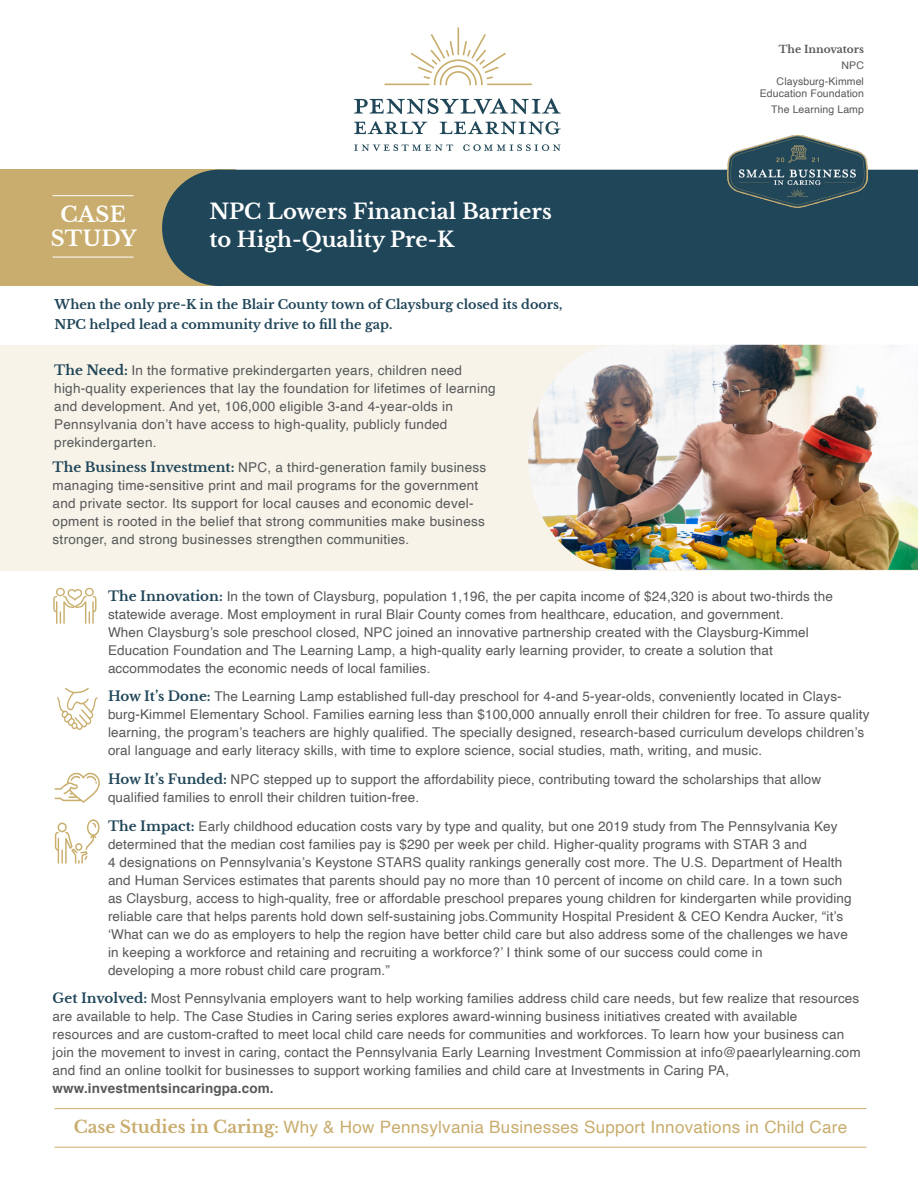
<style>
.page{position:relative;width:918px;height:1188px;background:#fff}
.page>*{position:absolute;margin:0;border:0;box-sizing:border-box;transform-origin:0 0}
.t1{font:700 21px/27.8px "Libre Baskerville";color:#fff}
.t2{font:700 21px/24px "Libre Baskerville";letter-spacing:.02em;color:#fff;text-align:center}
.t3{font:17.1px "Helvetica";letter-spacing:.015em;color:#c9ad6e}
.t4{font:13.5px/18px "Helvetica";letter-spacing:.01em;color:#57585a}
.t5{font:700 12.75px/20.2px "Libre Baskerville";color:#204659}
.t6{font:10.5px/12px "Helvetica";letter-spacing:.01em;color:#57585a;text-align:right}
.t7{font:700 10.5px "Libre Baskerville";color:#57585a}
.s1{font-family:"Libre Baskerville";font-weight:700;color:#204659}
.s2{font-weight:700}
.s3{font-family:"Libre Baskerville";font-weight:700}
.s4{font-family:"Libre Baskerville";font-weight:700;font-size:15.3px}
</style>
<div class="page">
<div style="left:1px;top:345px;width:917px;height:225px;background:#f7f3e8"></div>
<svg style="left:53px;top:588px;width:43px;height:36px"></svg>
<svg style="left:57px;top:688px;width:41px;height:42px"></svg>
<svg style="left:55px;top:772px;width:45px;height:31px"></svg>
<svg style="left:55px;top:819px;width:45px;height:45px"></svg>
<hr style="left:55px;top:1108px;width:811px;height:1px;background:#c9ad6e">
<hr style="left:55px;top:1147px;width:811px;height:1px;background:#c9ad6e">
<div style="left:0;top:170px;width:236px;height:116px;background:#c9ad6e"></div>
<svg style="left:354px;top:98px;width:207px;height:16px"></svg>
<svg style="left:354px;top:121px;width:73px;height:13px"></svg>
<svg style="left:440px;top:121px;width:121px;height:14px"></svg>
<svg style="left:354px;top:144px;width:99px;height:7px"></svg>
<svg style="left:463px;top:144px;width:98px;height:7px"></svg>
<svg style="left:384px;top:27px;width:148px;height:58px"></svg>
<div style="left:162px;top:170px;width:756px;height:116px;background:#204659"></div>
<hr style="left:53px;top:195px;width:81px;height:1px;background:#fff">
<hr style="left:53px;top:257px;width:81px;height:1px;background:#fff">
<img style="left:728px;top:135px;width:139px;height:73px">
<img style="left:528px;top:345px;width:390px;height:225px">
<p class="t2" style="left:51px;top:203px;width:87px">CASE<br>STUDY</p>
<p class="t1" style="left:210px;top:198px;width:344px">NPC Lowers Financial Barriers to High-Quality Pre-K</p>
<p class="t5" style="left:54px;top:294px;width:510px">When the only pre-K in the Blair County town of Claysburg closed its doors,<br>NPC helped lead a community drive to fill the gap.</p>
<p class="t4" style="left:54px;top:362px;width:443px"><span class="s1">The Need:</span> In the formative prekindergarten years, children need high-quality experiences that lay the foundation for lifetimes of learning and development. And yet, 106,000 eligible 3-and 4-year-olds in Pennsylvania don’t have access to high-quality, publicly funded prekindergarten.</p>
<p class="t4" style="left:53px;top:459px;width:435px"><span class="s1">The Business Investment:</span> NPC, a third-generation family business managing time-sensitive print and mail programs for the government and private sector. Its support for local causes and economic devel&shy;opment is rooted in the belief that strong communities make business stronger, and strong businesses strengthen communities.</p>
<p class="t7" style="left:779px;top:43px;width:87px">The Innovators</p>
<p class="t6" style="left:842px;top:60px;width:24px">NPC</p>
<p class="t6" style="left:760px;top:76px;width:106px">Claysburg-Kimmel<br>Education Foundation</p>
<p class="t6" style="left:771px;top:103px;width:94px">The Learning Lamp</p>
<p class="t4" style="left:108px;top:587px;width:726px"><span class="s1">The Innovation:</span> In the town of Claysburg, population 1,196, the per capita income of $24,320 is about two-thirds the statewide average. Most employment in rural Blair County comes from healthcare, education, and government.<br>When Claysburg’s sole preschool closed, NPC joined an innovative partnership created with the Claysburg-Kimmel Education Foundation and The Learning Lamp, a high-quality early learning provider, to create a solution that accommodates the economic needs of local families.</p>
<p class="t4" style="left:108px;top:688px;width:763px"><span class="s1">How It’s Done:</span> The Learning Lamp established full-day preschool for 4-and 5-year-olds, conveniently located in Clays&shy;burg-Kimmel Elementary School. Families earning less than $100,000 annually enroll their children for free. To assure quality learning, the program’s teachers are highly qualified. The specially designed, research-based curriculum develops children’s oral language and early literacy skills, with time to explore science, social studies, math, writing, and music.</p>
<p class="t4" style="left:108px;top:771px;width:715px"><span class="s1">How It’s Funded:</span> NPC stepped up to support the affordability piece, contributing toward the scholarships that allow qualified families to enroll their children tuition-free.</p>
<p class="t4" style="left:108px;top:818px;width:745px"><span class="s1">The Impact:</span> Early childhood education costs vary by type and quality, but one 2019 study from The Pennsylvania Key determined that the median cost families pay is $290 per week per child. Higher-quality programs with STAR 3 and<br>4 designations on Pennsylvania’s Keystone STARS quality rankings generally cost more. The U.S. Department of Health and Human Services estimates that parents should pay no more than 10 percent of income on child care. In a town such as Claysburg, access to high-quality, free or affordable preschool prepares young children for kindergarten while providing reliable care that helps parents hold down self-sustaining jobs.Community Hospital President &amp; CEO Kendra Aucker, “it’s ‘What can we do as employers to help the region have better child care but also address some of the challenges we have in keeping a workforce and retaining and recruiting a workforce?’ I think some of our success could come in<br>developing a more robust child care program.”</p>
<p class="t4" style="left:53px;top:990px;width:810px"><span class="s1">Get Involved:</span> Most Pennsylvania employers want to help working families address child care needs, but few realize that resources are available to help. The Case Studies in Caring series explores award-winning business initiatives created with available resources and are custom-crafted to meet local child care needs for communities and workforces. To learn how your business can join the movement to invest in caring, contact the Pennsylvania Early Learning Investment Commission at info@paearlylearning.com and find an online toolkit for businesses to support working families and child care at Investments in Caring PA, <span class="s2">www.investmentsincaringpa.com.</span></p>
<p class="t3" style="left:74px;top:1114px;width:775px"><span class="s3">Case Studies in Caring</span><span class="s4">:</span> Why &amp; How Pennsylvania Businesses Support Innovations in Child Care</p>
</div>
